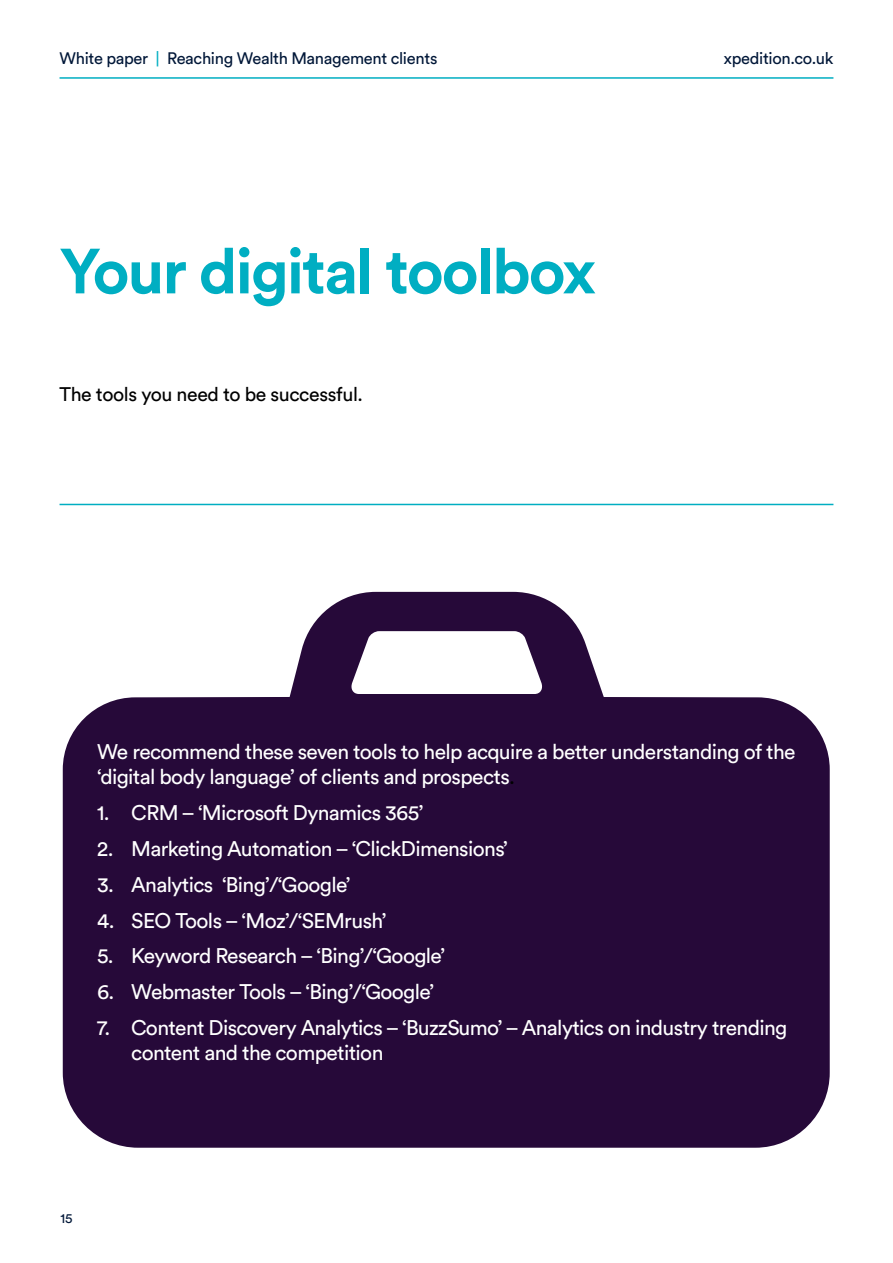
<style>
.page{position:relative;width:893px;height:1263px;background:#fff}
.page>*{position:absolute;margin:0;border:0;box-sizing:border-box;transform-origin:0 0}
.t1{font:700 63px "Circular Std";letter-spacing:-.03em;color:#00aec2}
.t2{font:21px/25.2px "Circular Std";letter-spacing:-.03em;color:#fff}
.t3{font:19.5px "Circular Std";letter-spacing:-.02em;color:#000}
.t4{font:16.5px "Circular Std";letter-spacing:-.02em;color:#001738}
.t5{font:13.5px "Circular Std";color:#001738}
.s1{color:#00aec2}
.s2{color:#000}
</style>
<div class="page">
<hr style="left:60px;top:504px;width:773px;height:1px;background:#00aec2">
<hr style="left:60px;top:77px;width:773px;height:2px;background:#00aec2">
<svg style="left:63px;top:592px;width:767px;height:556px;fill:#260939"></svg>
<p class="t4" style="left:60px;top:49px;width:379px">White paper <span class="s1">|</span> Reaching Wealth Management clients</p>
<p class="t4" style="left:724px;top:49px;width:111px">xpedition.co.uk</p>
<h1 class="t1" style="left:60px;top:231px;width:538px">Your digital toolbox</h1>
<p class="t3" style="left:60px;top:383px;width:305px">The tools you need to be successful.</p>
<p class="t2" style="left:97px;top:739px;width:700px">We recommend these seven tools to help acquire a better understanding of the ‘digital body language’ of clients and prospects<span class="s2">.</span></p>
<p class="t2" style="left:97px;top:800px;width:328px">1. CRM – ‘Microsoft Dynamics 365’</p>
<p class="t2" style="left:97px;top:836px;width:412px">2. Marketing Automation – ‘ClickDimensions’</p>
<p class="t2" style="left:97px;top:871px;width:255px">3. Analytics ‘Bing’/‘Google’</p>
<p class="t2" style="left:97px;top:907px;width:291px">4. SEO Tools – ‘Moz’/‘SEMrush’</p>
<p class="t2" style="left:97px;top:943px;width:349px">5. Keyword Research – ‘Bing’/‘Google’</p>
<p class="t2" style="left:97px;top:979px;width:338px">6. Webmaster Tools – ‘Bing’/‘Google’</p>
<p class="t2" style="left:131px;top:1015px;width:658px;text-indent:-34px">7. Content Discovery Analytics – ‘BuzzSumo’ – Analytics on industry trending content and the competition</p>
<p class="t5" style="left:61px;top:1210px;width:13px">15</p>
</div>
